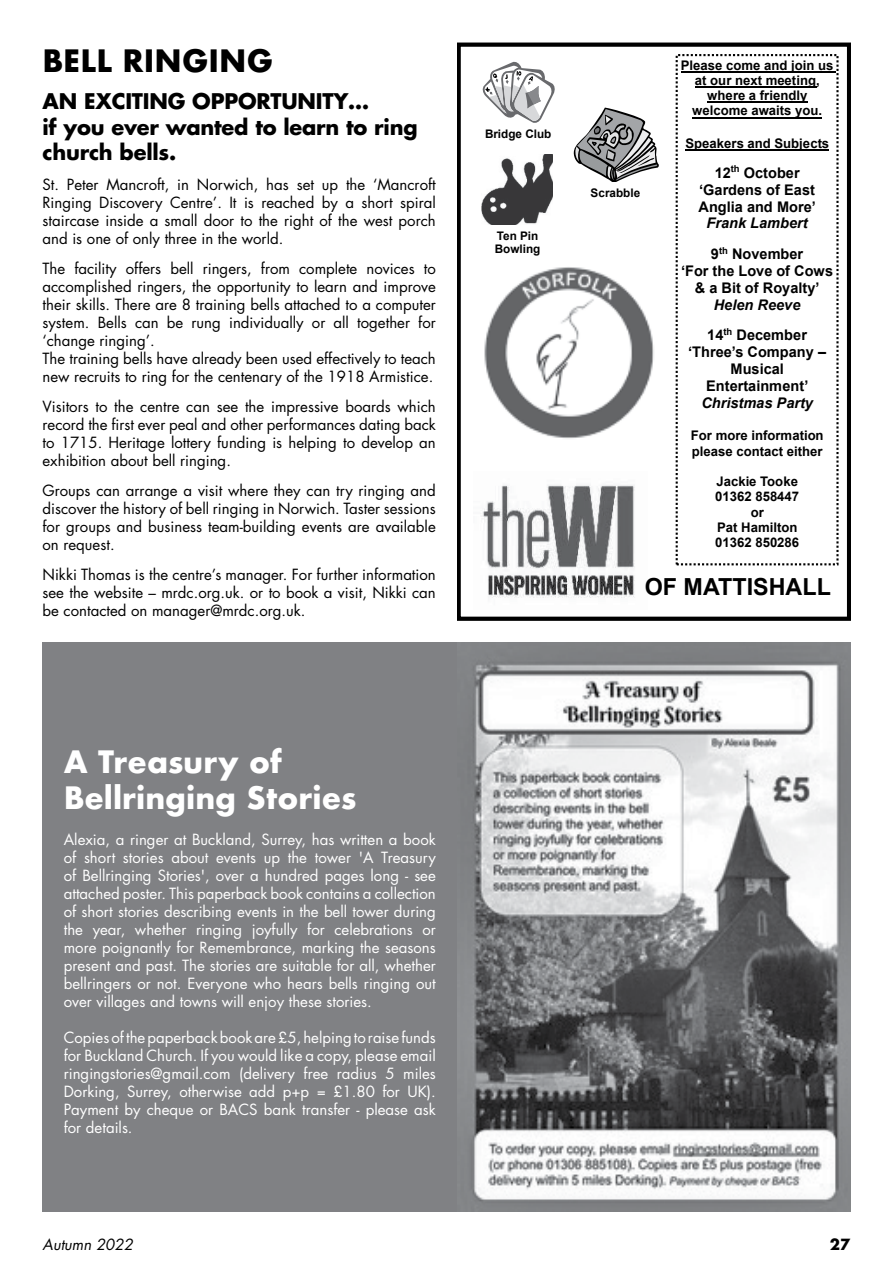
<style>
.page{position:relative;width:893px;height:1263px;background:#fff}
.page>*{position:absolute;margin:0;border:0;box-sizing:border-box;transform-origin:0 0}
.t1{font:700 30px/36px "Futura";color:#fff}
.t2{font:700 30px "Futura";color:#000}
.t3{font:700 23.55px "Arial";color:#000}
.t4{font:700 21px/25.2px "Futura Std";letter-spacing:-.01em;color:#000}
.t5{font:15px/18px "Futura Std";color:#000;text-align:justify}
.t6{font:15px/18px "Futura Std";color:#fff;text-align:justify}
.t7{font:italic 15px "Futura Std";color:#000}
.t8{font:700 15px "Futura Std";color:#000}
.t9{font:700 14.7px/17px "Arial";color:#000;text-align:center}
.t10{font:italic 700 14.7px/30.5px "Arial";color:#000}
.t11{font:700 13.2px/15.3px "Arial";letter-spacing:.005em;color:#000;text-align:center}
.t12{font:700 11.85px/13.6px "Arial";color:#000}
.s1{font-style:normal}
</style>
<div class="page">
<div style="left:43px;top:642px;width:807px;height:570px;background:#808184"></div>
<div style="left:676px;top:54px;width:162px;height:511px;border:2px dashed #000"></div>
<hr style="left:681px;top:71px;width:155px;height:1px;background:#000">
<hr style="left:695px;top:86px;width:121px;height:2px;background:#000">
<hr style="left:707px;top:101px;width:100px;height:2px;background:#000">
<hr style="left:692px;top:117px;width:130px;height:1px;background:#000">
<hr style="left:685px;top:149px;width:144px;height:1px;background:#000">
<img style="left:480px;top:485px;width:155px;height:113px">
<div style="left:457px;top:43px;width:393px;height:578px;border:4px solid #000"></div>
<svg style="left:482px;top:61px;width:73px;height:62px"></svg>
<svg style="left:573px;top:108px;width:86px;height:74px"></svg>
<img style="left:482px;top:154px;width:71px;height:71px">
<img style="left:484px;top:267px;width:170px;height:172px">
<img style="left:457px;top:662px;width:393px;height:539px">
<h1 class="t2" style="left:43px;top:39px;width:232px">BELL RINGING</h1>
<h3 class="t4" style="left:43px;top:89px;width:377px">AN EXCITING OPPORTUNITY…<br>if you ever wanted to learn to ring church bells.</h3>
<p class="t5" style="left:43px;top:175px;width:395px">St. Peter Mancroft, in Norwich, has set up the ‘Mancroft Ringing Discovery Centre’. It is reached by a short spiral staircase inside a small door to the right of the west porch and is one of only three in the world.</p>
<p class="t5" style="left:43px;top:259px;width:395px;text-align:left">The facility offers bell ringers, from complete novices to accomplished ringers, the opportunity to learn and improve their skills. There are 8 training bells attached to a computer system. Bells can be rung individually or all together for ‘change ringing’.<br>The training bells have already been used effectively to teach new recruits to ring for the centenary of the 1918 Armistice.</p>
<p class="t5" style="left:43px;top:397px;width:395px">Visitors to the centre can see the impressive boards which record the first ever peal and other performances dating back to 1715. Heritage lottery funding is helping to develop an exhibition about bell ringing.</p>
<p class="t5" style="left:43px;top:481px;width:395px">Groups can arrange a visit where they can try ringing and discover the history of bell ringing in Norwich. Taster sessions for groups and business team-building events are available on request.</p>
<p class="t5" style="left:43px;top:565px;width:395px">Nikki Thomas is the centre’s manager. For further information see the website – mrdc.org.uk. or to book a visit, Nikki can be contacted on manager@mrdc.org.uk.</p>
<p class="t12" style="left:485px;top:128px;width:68px">Bridge Club</p>
<p class="t12" style="left:495px;top:229px;width:47px">Ten Pin<br>Bowling</p>
<p class="t12" style="left:591px;top:186px;width:51px">Scrabble</p>
<p class="t11" style="left:681px;top:58px;width:154px">Please come and join us at our next meeting, where a friendly welcome awaits you.</p>
<p class="t11" style="left:685px;top:136px;width:145px">Speakers and Subjects</p>
<p class="t9" style="left:698px;top:164px;width:119px">12<sup>th</sup> October ‘Gardens of East<br>Anglia and More’</p>
<p class="t10" style="left:707px;top:209px;width:103px">Frank Lambert<br><span class="s1">9</span><sup>th</sup> <span class="s1">November</span></p>
<p class="t9" style="left:681px;top:262px;width:154px">‘For the Love of Cows &amp; a Bit of Royalty’</p>
<p class="t10" style="left:707px;top:290px;width:101px;text-align:center">Helen Reeve<br><span class="s1">14</span><sup>th</sup> <span class="s1">December</span></p>
<p class="t9" style="left:688px;top:344px;width:140px">‘Three’s Company –<br>Musical<br>Entertainment’</p>
<p class="t10" style="left:701px;top:388px;width:113px">Christmas Party</p>
<p class="t11" style="left:691px;top:428px;width:134px;text-align:left">For more information please contact either</p>
<p class="t11" style="left:715px;top:474px;width:86px">Jackie Tooke<br>01362 858447 or<br>Pat Hamilton<br>01362 850286</p>
<h2 class="t3" style="left:645px;top:571px;width:188px">OF MATTISHALL</h2>
<h1 class="t1" style="left:64px;top:744px;width:294px">A Treasury of<br>Bellringing Stories</h1>
<p class="t6" style="left:64px;top:831px;width:374px">Alexia, a ringer at Buckland, Surrey, has written a book of short stories about events up the tower 'A Treasury of Bellringing Stories', over a hundred pages long - see attached poster. This paperback book contains a collection of short stories describing events in the bell tower during the year, whether ringing joyfully for celebrations or more poignantly for Remembrance, marking the seasons present and past. The stories are suitable for all, whether bellringers or not. Everyone who hears bells ringing out over villages and towns will enjoy these stories.</p>
<p class="t6" style="left:64px;top:1029px;width:374px">Copies of the paperback book are £5, helping to raise funds for Buckland Church. If you would like a copy, please email ringingstories@gmail.com (delivery free radius 5 miles Dorking, Surrey, otherwise add p+p = £1.80 for UK).<br>Payment by cheque or BACS bank transfer - please ask for details.</p>
<p class="t7" style="left:43px;top:1235px;width:92px">Autumn 2022</p>
<p class="t8" style="left:830px;top:1234px;width:22px">27</p>
</div>
